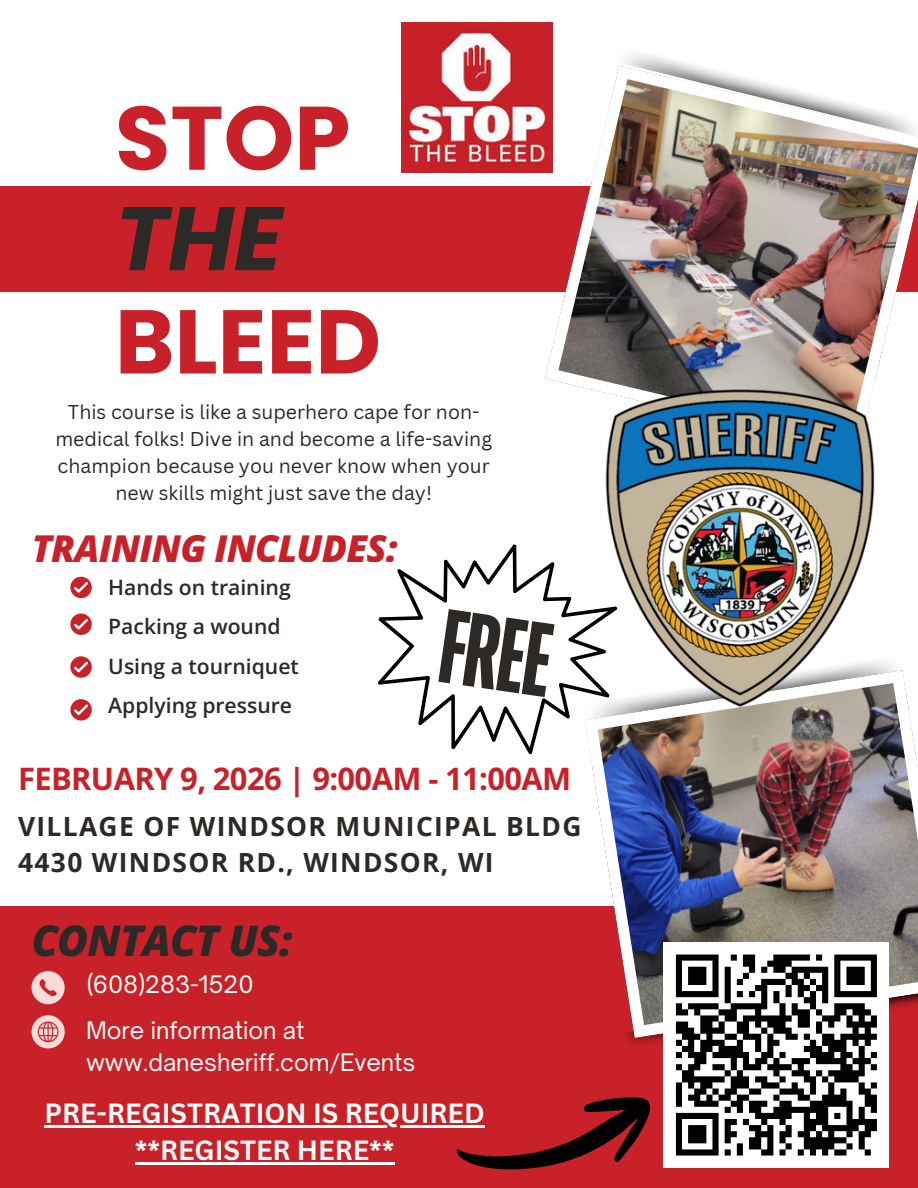
<style>
.page{position:relative;width:918px;height:1188px;background:#fff}
.page>*{position:absolute;margin:0;border:0;box-sizing:border-box;transform-origin:0 0}
.t1{font:700 104.85px "TT Bluescreens";color:#2c2927}
.t2{font:700 90.3px "Poppins";color:#c92129}
.t3{font:700 90px "Poppins";color:#c92129}
.t4{font:italic 700 90px "Poppins";color:#2c2927}
.t5{font:italic 800 42.3px "Open Sans";letter-spacing:-.02em;color:#2c2927}
.t6{font:italic 800 37.05px "Open Sans";letter-spacing:-.02em;color:#c92129}
.t7{font:700 30.9px "Open Sans";letter-spacing:-.02em;color:#c92129}
.t8{font:700 27px/37.2px "Canva Sans";color:#fafbf9;text-align:center}
.t9{font:700 26.4px "Open Sans";letter-spacing:.05em;color:#2c2927}
.t10{font:23.1px/46.2px "Open Sauce One";color:#fafbf9}
.t11{font:600 21.15px/39.2px "Open Sans";color:#2c2927}
.t12{font:19.5px/27px "Canva Sans";color:#2c2927;text-align:center}
</style>
<div class="page">
<div style="left:0;top:906px;width:918px;height:282px;background:#c92129"></div>
<div style="left:0;top:186px;width:918px;height:106px;background:#c92129"></div>
<img style="left:545px;top:66px;width:373px;height:327px">
<img style="left:608px;top:54px;width:310px;height:84px">
<img style="left:594px;top:670px;width:324px;height:368px">
<svg style="left:32px;top:1015px;width:33px;height:33px"></svg>
<svg style="left:32px;top:971px;width:33px;height:33px"></svg>
<svg style="left:70px;top:656px;width:22px;height:22px"></svg>
<svg style="left:70px;top:577px;width:22px;height:21px"></svg>
<svg style="left:70px;top:614px;width:22px;height:21px"></svg>
<svg style="left:70px;top:699px;width:22px;height:22px"></svg>
<img style="left:603px;top:388px;width:272px;height:320px">
<img style="left:401px;top:22px;width:151px;height:151px">
<svg style="left:378px;top:517px;width:261px;height:265px"></svg>
<svg style="left:456px;top:1084px;width:208px;height:86px"></svg>
<hr style="left:44px;top:1125px;width:441px;height:3px;background:#fafbf9">
<hr style="left:135px;top:1163px;width:260px;height:2px;background:#fafbf9">
<div style="left:664px;top:942px;width:225px;height:226px;background:#fff"></div>
<svg style="left:675px;top:954px;width:202px;height:202px"></svg>
<p class="t3" style="left:115px;top:75px;width:237px">STOP</p>
<h3 class="t4" style="left:115px;top:176px;width:169px">THE</h3>
<h2 class="t2" style="left:115px;top:279px;width:268px">BLEED</h2>
<h5 class="t12" style="left:55px;top:398px;width:438px">This course is like a superhero cape for non&shy;medical folks! Dive in and become a life-saving champion because you never know when your new skills might just save the day!</h5>
<h3 class="t6" style="left:32px;top:522px;width:367px">TRAINING INCLUDES:</h3>
<p class="t11" style="left:108px;top:568px;width:192px">Hands on training<br>Packing a wound<br>Using a tourniquet<br>Applying pressure</p>
<h1 class="t1" style="left:446px;top:596px;width:115px;rotate:8deg">FREE</h1>
<p class="t7" style="left:18px;top:757px;width:555px">FEBRUARY 9, 2026 | 9:00AM - 11:00AM</p>
<p class="t9" style="left:18px;top:808px;width:565px">VILLAGE OF WINDSOR MUNICIPAL BLDG</p>
<p class="t9" style="left:18px;top:844px;width:477px">4430 WINDSOR RD., WINDSOR, WI</p>
<h3 class="t5" style="left:32px;top:911px;width:262px">CONTACT US:</h3>
<p class="t10" style="left:86px;top:961px;width:220px">(608)283-1520<br>More information at</p>
<p class="t10" style="left:86px;top:1039px;width:331px">www.danesheriff.com/Events</p>
<h3 class="t8" style="left:44px;top:1094px;width:442px">PRE-REGISTRATION IS REQUIRED **REGISTER HERE**</h3>
</div>
